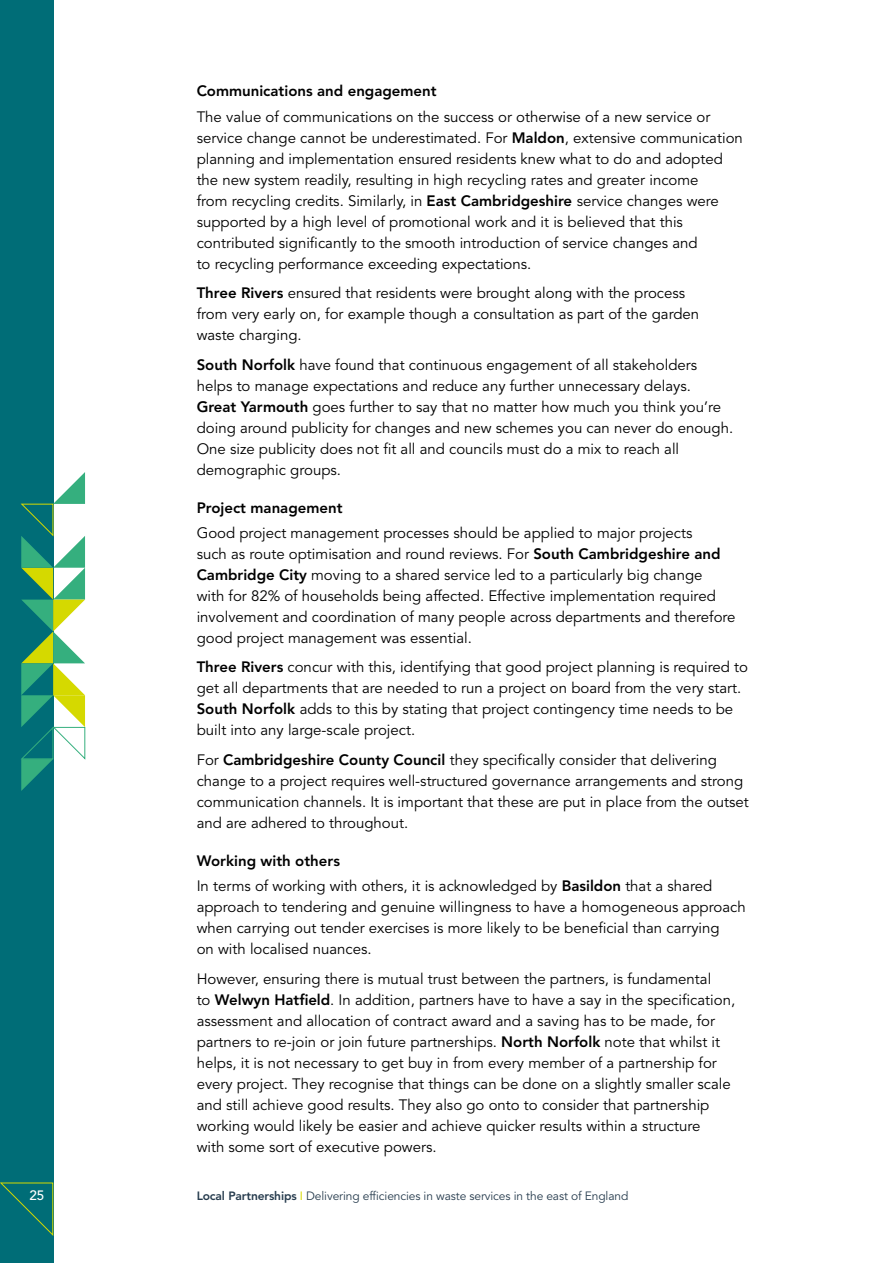
<style>
.page{position:relative;width:893px;height:1263px;background:#fff}
.page>*{position:absolute;margin:0;border:0;box-sizing:border-box;transform-origin:0 0}
.t1{font:15px/21px "Avenir LT Std";color:#000}
.t2{font:800 15px "Avenir LT Std";color:#000}
.t3{font:500 13.5px "Avenir LT Std";color:#fff}
.t4{font:12px "Avenir LT Std";letter-spacing:-.01em;color:#273c4e}
.s1{font-weight:800}
.s2{color:#d5d900}
</style>
<div class="page">
<div style="left:0;top:0;width:53px;height:1263px;background:#006d77"></div>
<svg style="left:21px;top:472px;width:64px;height:319px"></svg>
<svg style="left:0;top:1182px;width:54px;height:55px"></svg>
<p class="t2" style="left:197px;top:82px;width:241px">Communications and engagement</p>
<p class="t1" style="left:197px;top:106px;width:548px">The value of communications on the success or otherwise of a new service or service change cannot be underestimated. For <span class="s1">Maldon</span>, extensive communication planning and implementation ensured residents knew what to do and adopted the new system readily, resulting in high recycling rates and greater income<br>from recycling credits. Similarly, in <span class="s1">East Cambridgeshire</span> service changes were supported by a high level of promotional work and it is believed that this contributed significantly to the smooth introduction of service changes and<br>to recycling performance exceeding expectations.</p>
<p class="t1" style="left:197px;top:283px;width:504px"><span class="s1">Three Rivers</span> ensured that residents were brought along with the process from very early on, for example though a consultation as part of the garden waste charging.</p>
<p class="t1" style="left:197px;top:354px;width:538px"><span class="s1">South Norfolk</span> have found that continuous engagement of all stakeholders helps to manage expectations and reduce any further unnecessary delays.<br><span class="s1">Great Yarmouth</span> goes further to say that no matter how much you think you’re doing around publicity for changes and new schemes you can never do enough.<br>One size publicity does not fit all and councils must do a mix to reach all demographic groups.</p>
<p class="t2" style="left:197px;top:499px;width:147px">Project management</p>
<p class="t1" style="left:197px;top:523px;width:540px">Good project management processes should be applied to major projects<br>such as route optimisation and round reviews. For <span class="s1">South Cambridgeshire and Cambridge City</span> moving to a shared service led to a particularly big change<br>with for 82% of households being affected. Effective implementation required involvement and coordination of many people across departments and therefore good project management was essential.</p>
<p class="t1" style="left:197px;top:657px;width:553px"><span class="s1">Three Rivers</span> concur with this, identifying that good project planning is required to get all departments that are needed to run a project on board from the very start.<br><span class="s1">South Norfolk</span> adds to this by stating that project contingency time needs to be built into any large-scale project.</p>
<p class="t1" style="left:197px;top:750px;width:554px">For <span class="s1">Cambridgeshire County Council</span> they specifically consider that delivering change to a project requires well-structured governance arrangements and strong communication channels. It is important that these are put in place from the outset and are adhered to throughout.</p>
<p class="t1" style="left:197px;top:849px;width:517px;line-height:25.2px"><span class="s1">Working with others<br></span>In terms of working with others, it is acknowledged by <span class="s1">Basildon</span> that a shared</p>
<p class="t1" style="left:197px;top:897px;width:550px">approach to tendering and genuine willingness to have a homogeneous approach when carrying out tender exercises is more likely to be beneficial than carrying<br>on with localised nuances.</p>
<p class="t1" style="left:197px;top:968px;width:540px">However, ensuring there is mutual trust between the partners, is fundamental<br>to <span class="s1">Welwyn Hatfield</span>. In addition, partners have to have a say in the specification, assessment and allocation of contract award and a saving has to be made, for partners to re-join or join future partnerships. <span class="s1">North Norfolk</span> note that whilst it helps, it is not necessary to get buy in from every member of a partnership for every project. They recognise that things can be done on a slightly smaller scale and still achieve good results. They also go onto to consider that partnership working would likely be easier and achieve quicker results within a structure<br>with some sort of executive powers.</p>
<p class="t3" style="left:29px;top:1188px;width:17px">25</p>
<p class="t4" style="left:197px;top:1189px;width:433px"><span class="s1">Local Partnerships</span> <span class="s2">I</span> Delivering efficiencies in waste services in the east of England</p>
</div>
